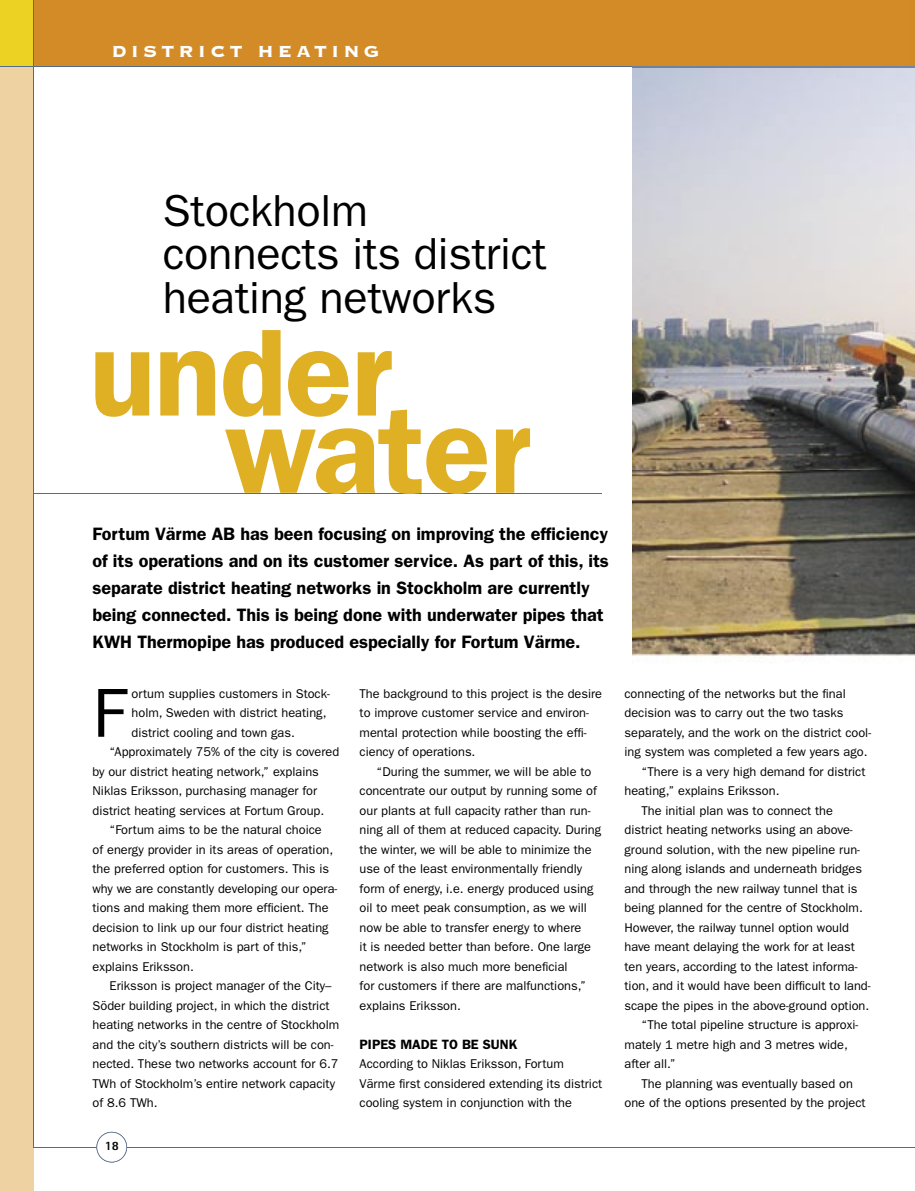
<style>
.page{position:relative;width:915px;height:1191px;background:#fff}
.page>*{position:absolute;margin:0;border:0;box-sizing:border-box;transform-origin:0 0}
.t1{font:600 124.5px "Franklin Gothic";letter-spacing:-.015em;color:#dfb024}
.t2{font:69.6px "Franklin Gothic";color:#000}
.t3{font:45px/43.5px "Franklin Gothic";letter-spacing:-.005em;color:#000}
.t4{font:21px "Copperplate Thirty Three BC";letter-spacing:.2em;color:#fff}
.t5{font:600 18px/27px "Franklin Gothic";color:#000}
.t6{font:600 13.5px "Franklin Gothic";color:#000}
.t7{font:12.75px/19.5px "Franklin Gothic";color:#000}
.t8{font:800 12.75px "Rotis Sans Serif";color:#000}
</style>
<div class="page">
<div style="left:0;top:0;width:33px;height:1191px;background:#eed2a1"></div>
<div style="left:33px;top:0;width:881px;height:67px;background:#d38b28"></div>
<div style="left:0;top:0;width:33px;height:67px;background:#ebd223"></div>
<hr style="left:0;top:66px;width:914px;height:1px;background:#566b87">
<hr style="left:33px;top:1146px;width:881px;height:1px;background:#566b87">
<hr style="left:33px;top:0;width:1px;height:1146px;background:#566b87">
<svg style="left:96px;top:1131px;width:31px;height:31px"></svg>
<img style="left:632px;top:67px;width:282px;height:591px">
<img style="left:632px;top:66px;width:282px;height:1px">
<hr style="left:34px;top:492px;width:568px;height:1px;background:#566b87">
<h3 class="t4" style="left:111px;top:41px;width:269px">DISTRICT HEATING</h3>
<h3 class="t3" style="left:163px;top:189px;width:385px">Stockholm connects its district heating networks</h3>
<h1 class="t1" style="left:89px;top:299px;width:305px">under</h1>
<h1 class="t1" style="left:224px;top:376px;width:308px">water</h1>
<p class="t5" style="left:92px;top:520px;width:517px">Fortum Värme AB has been focusing on improving the efficiency of its operations and on its customer service. As part of this, its separate district heating networks in Stockholm are currently being connected. This is being done with underwater pipes that KWH Thermopipe has produced especially for Fortum Värme.</p>
<h2 class="t2" style="left:92px;top:673px;width:35px">F</h2>
<p class="t7" style="left:131px;top:684px;width:200px">ortum supplies customers in Stock-</p>
<p class="t7" style="left:131px;top:703px;width:197px">holm, Sweden with district heating,</p>
<p class="t7" style="left:131px;top:723px;width:165px">district cooling and town gas.</p>
<p class="t7" style="left:109px;top:742px;width:231px">“Approximately 75% of the city is covered</p>
<p class="t7" style="left:92px;top:762px;width:228px">by our district heating network,” explains</p>
<p class="t7" style="left:92px;top:781px;width:226px">Niklas Eriksson, purchasing manager for</p>
<p class="t7" style="left:92px;top:801px;width:233px">district heating services at Fortum Group.</p>
<p class="t7" style="left:109px;top:820px;width:214px">“Fortum aims to be the natural choice</p>
<p class="t7" style="left:92px;top:840px;width:242px">of energy provider in its areas of operation,</p>
<p class="t7" style="left:92px;top:859px;width:238px">the preferred option for customers. This is</p>
<p class="t7" style="left:92px;top:879px;width:246px">why we are constantly developing our opera-</p>
<p class="t7" style="left:92px;top:898px;width:237px">tions and making them more efficient. The</p>
<p class="t7" style="left:92px;top:918px;width:237px">decision to link up our four district heating</p>
<p class="t7" style="left:92px;top:937px;width:216px">networks in Stockholm is part of this,”</p>
<p class="t7" style="left:92px;top:957px;width:103px">explains Eriksson.</p>
<p class="t7" style="left:109px;top:976px;width:223px">Eriksson is project manager of the City–</p>
<p class="t7" style="left:92px;top:996px;width:238px">Söder building project, in which the district</p>
<p class="t7" style="left:92px;top:1015px;width:248px">heating networks in the centre of Stockholm</p>
<p class="t7" style="left:92px;top:1035px;width:242px">and the city’s southern districts will be con-</p>
<p class="t7" style="left:92px;top:1054px;width:247px">nected. These two networks account for 6.7</p>
<p class="t7" style="left:92px;top:1074px;width:244px">TWh of Stockholm’s entire network capacity</p>
<p class="t7" style="left:92px;top:1093px;width:67px">of 8.6 TWh.</p>
<p class="t8" style="left:105px;top:1138px;width:16px">18</p>
<p class="t7" style="left:359px;top:684px;width:244px">The background to this project is the desire to improve customer service and environ&shy;mental protection while boosting the effi&shy;ciency of operations.</p>
<p class="t7" style="left:359px;top:762px;width:243px;text-indent:17px">“During the summer, we will be able to concentrate our output by running some of our plants at full capacity rather than run&shy;ning all of them at reduced capacity. During the winter, we will be able to minimize the use of the least environmentally friendly form of energy, i.e. energy produced using oil to meet peak consumption, as we will now be able to transfer energy to where<br>it is needed better than before. One large network is also much more beneficial<br>for customers if there are malfunctions,” explains Eriksson.</p>
<p class="t6" style="left:359px;top:1036px;width:159px">PIPES MADE TO BE SUNK</p>
<p class="t7" style="left:359px;top:1054px;width:244px">According to Niklas Eriksson, Fortum<br>Värme first considered extending its district cooling system in conjunction with the</p>
<p class="t7" style="left:624px;top:684px;width:223px">connecting of the networks but the final</p>
<p class="t7" style="left:624px;top:703px;width:220px">decision was to carry out the two tasks</p>
<p class="t7" style="left:624px;top:723px;width:248px">separately, and the work on the district cool-</p>
<p class="t7" style="left:624px;top:742px;width:244px">ing system was completed a few years ago.</p>
<p class="t7" style="left:641px;top:762px;width:225px">“There is a very high demand for district</p>
<p class="t7" style="left:624px;top:781px;width:156px">heating,” explains Eriksson.</p>
<p class="t7" style="left:641px;top:801px;width:193px">The initial plan was to connect the</p>
<p class="t7" style="left:624px;top:820px;width:230px">district heating networks using an above-</p>
<p class="t7" style="left:624px;top:840px;width:237px">ground solution, with the new pipeline run-</p>
<p class="t7" style="left:624px;top:859px;width:239px">ning along islands and underneath bridges</p>
<p class="t7" style="left:624px;top:879px;width:234px">and through the new railway tunnel that is</p>
<p class="t7" style="left:624px;top:898px;width:240px">being planned for the centre of Stockholm.</p>
<p class="t7" style="left:624px;top:918px;width:226px">However, the railway tunnel option would</p>
<p class="t7" style="left:624px;top:937px;width:232px">have meant delaying the work for at least</p>
<p class="t7" style="left:624px;top:957px;width:234px">ten years, according to the latest informa-</p>
<p class="t7" style="left:624px;top:976px;width:247px">tion, and it would have been difficult to land-</p>
<p class="t7" style="left:624px;top:996px;width:246px">scape the pipes in the above-ground option.</p>
<p class="t7" style="left:641px;top:1015px;width:218px">“The total pipeline structure is approxi-</p>
<p class="t7" style="left:624px;top:1035px;width:225px">mately 1 metre high and 3 metres wide,</p>
<p class="t7" style="left:624px;top:1054px;width:52px">after all.”</p>
<p class="t7" style="left:641px;top:1074px;width:213px">The planning was eventually based on</p>
<p class="t7" style="left:624px;top:1093px;width:242px">one of the options presented by the project</p>
</div>
